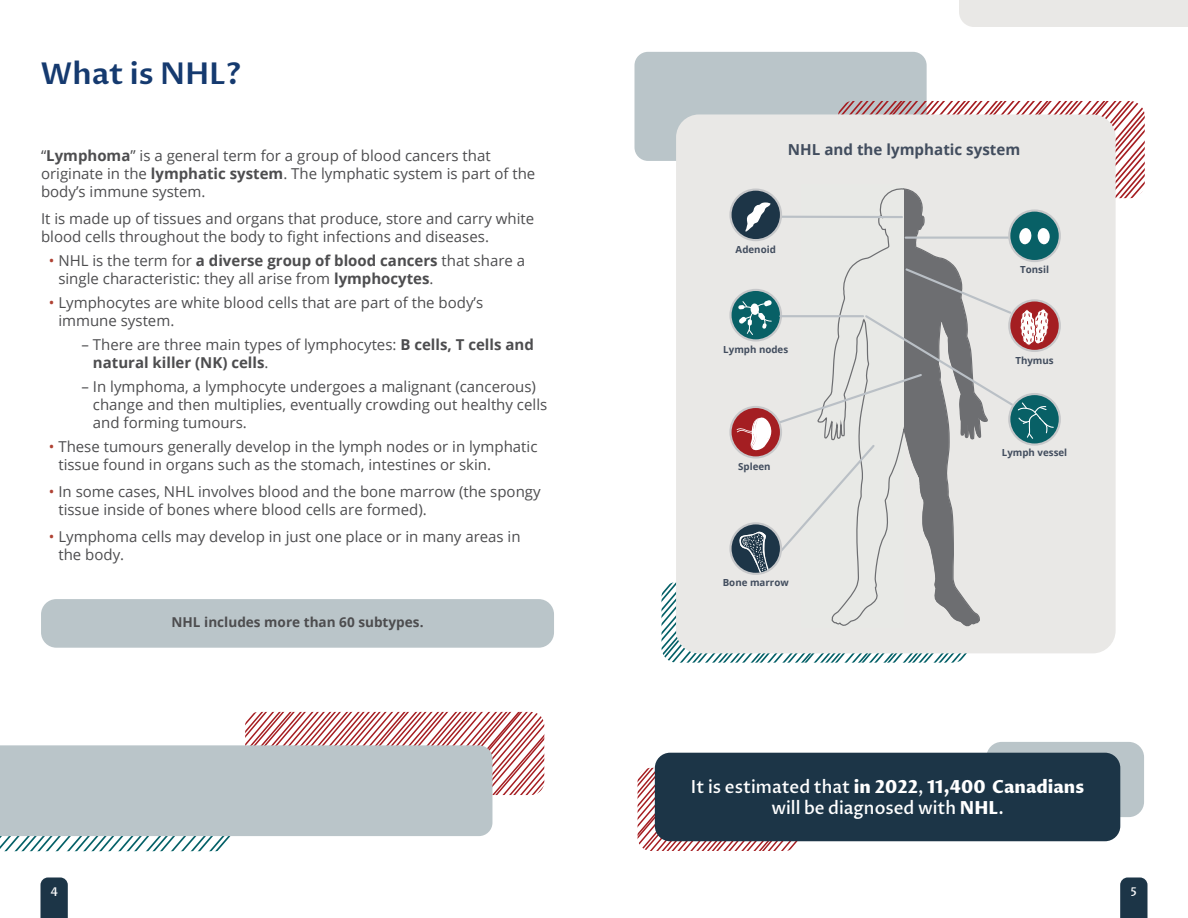
<style>
.page{position:relative;width:1188px;height:918px;background:#fff}
.page>*{position:absolute;margin:0;border:0;box-sizing:border-box;transform-origin:0 0}
.t1{font:600 30px "Proza Libre";color:#153a6f}
.t2{font:500 18px/21.6px "Proza Libre";color:#fff;text-align:center;scale:.94 1}
.t3{font:700 15.15px "Open Sans";color:#424d5e}
.t4{font:15px/18px "Open Sans";color:#4d4d4f}
.t5{font:700 13.65px "Open Sans";color:#4d4d4f}
.t6{font:500 12px "Proza Libre";color:#fff}
.t7{font:700 9.75px "Open Sans";color:#424d5e}
.s1{font-weight:700}
.s2{color:#af4233}
.s3{font-weight:800}
</style>
<div class="page">
<svg style="left:40px;top:878px;width:28px;height:40px"></svg>
<svg style="left:1120px;top:878px;width:27px;height:40px"></svg>
<svg style="left:245px;top:712px;width:299px;height:83px"></svg>
<div style="left:634px;top:52px;width:293px;height:109px;background:#bac5c9;border-radius:14px"></div>
<div style="left:986px;top:742px;width:158px;height:75px;background:#bac5c9;border-radius:15px"></div>
<svg style="left:638px;top:768px;width:160px;height:83px"></svg>
<svg style="left:0;top:836px;width:231px;height:15px"></svg>
<div style="left:655px;top:753px;width:465px;height:88px;background:#1c3547;border-radius:15px"></div>
<div style="left:41px;top:599px;width:513px;height:49px;background:#bac5c9;border-radius:15px"></div>
<div style="left:959px;top:0;width:229px;height:27px;background:#e9e8e6"></div>
<svg style="left:838px;top:101px;width:307px;height:97px"></svg>
<svg style="left:662px;top:582px;width:305px;height:81px"></svg>
<div style="left:676px;top:114px;width:440px;height:539px;background:#e9e8e6;border-radius:23px"></div>
<svg style="left:816px;top:188px;width:173px;height:439px"></svg>
<hr style="left:781px;top:216px;width:121px;height:2px;background:#bac0c6">
<hr style="left:906px;top:237px;width:103px;height:2px;background:#bac0c6">
<svg style="left:730px;top:290px;width:51px;height:50px"></svg>
<svg style="left:730px;top:407px;width:51px;height:50px"></svg>
<svg style="left:730px;top:523px;width:51px;height:51px"></svg>
<div style="left:729px;top:522px;width:53px;height:53px;border:2px solid #c7c8ca;border-radius:50%"></div>
<div style="left:730px;top:190px;width:51px;height:50px;background:#1d3547;border-radius:50%"></div>
<div style="left:729px;top:189px;width:53px;height:52px;border:2px solid #c7c8ca;border-radius:50%"></div>
<svg style="left:745px;top:202px;width:26px;height:30px"></svg>
<svg style="left:1009px;top:300px;width:51px;height:51px"></svg>
<svg style="left:1009px;top:394px;width:51px;height:51px"></svg>
<svg style="left:737px;top:267px;width:317px;height:306px"></svg>
<div style="left:1009px;top:211px;width:51px;height:50px;background:#086066;border-radius:50%"></div>
<div style="left:1008px;top:209px;width:53px;height:53px;border:2px solid #c7c8ca;border-radius:50%"></div>
<svg style="left:1019px;top:228px;width:31px;height:17px"></svg>
<div style="left:0;top:745px;width:492px;height:91px;background:#bac5c9"></div>
<h1 class="t1" style="left:40px;top:55px;width:202px">What is NHL?</h1>
<p class="t4" style="left:41px;top:146px;width:496px">“<span class="s1">Lymphoma</span>” is a general term for a group of blood cancers that originate in the <span class="s1">lymphatic system</span>. The lymphatic system is part of the body’s immune system.</p>
<p class="t4" style="left:41px;top:209px;width:495px">It is made up of tissues and organs that produce, store and carry white blood cells throughout the body to fight infections and diseases.</p>
<p class="t4" style="left:58px;top:251px;width:468px;text-indent:-10px"><span class="s2">•</span> NHL is the term for <span class="s1">a diverse group of blood cancers</span> that share a single characteristic: they all arise from <span class="s1">lymphocytes</span>.</p>
<p class="t4" style="left:58px;top:293px;width:426px;text-indent:-10px"><span class="s2">•</span> Lymphocytes are white blood cells that are part of the body’s immune system.</p>
<p class="t4" style="left:93px;top:335px;width:442px;text-indent:-11px">– There are three main types of lymphocytes: <span class="s1">B cells, T cells and natural killer (NK) cells</span>.</p>
<p class="t4" style="left:93px;top:377px;width:456px;text-indent:-11px">– In lymphoma, a lymphocyte undergoes a malignant (cancerous) change and then multiplies, eventually crowding out healthy cells and forming tumours.</p>
<p class="t4" style="left:58px;top:437px;width:481px;text-indent:-10px"><span class="s2">•</span> These tumours generally develop in the lymph nodes or in lymphatic tissue found in organs such as the stomach, intestines or skin.</p>
<p class="t4" style="left:58px;top:482px;width:484px;text-indent:-10px"><span class="s2">•</span> In some cases, NHL involves blood and the bone marrow (the spongy tissue inside of bones where blood cells are formed).</p>
<p class="t4" style="left:58px;top:527px;width:464px;text-indent:-10px"><span class="s2">•</span> Lymphoma cells may develop in just one place or in many areas in the body.</p>
<p class="t5" style="left:172px;top:613px;width:254px">NHL includes more than 60 subtypes.</p>
<p class="t3" style="left:788px;top:139px;width:234px">NHL and the lymphatic system</p>
<p class="t7" style="left:736px;top:242px;width:42px">Adenoid</p>
<p class="t7" style="left:1020px;top:263px;width:30px">Tonsil</p>
<p class="t7" style="left:723px;top:343px;width:66px">Lymph nodes</p>
<p class="t7" style="left:738px;top:459px;width:34px">Spleen</p>
<p class="t7" style="left:723px;top:576px;width:67px">Bone marrow</p>
<p class="t7" style="left:1015px;top:353px;width:40px">Thymus</p>
<p class="t7" style="left:1002px;top:446px;width:67px">Lymph vessel</p>
<p class="t2" style="left:691px;top:776px;width:420px">It is estimated that <span class="s3">in 2022</span>, <span class="s3">11,400 Canadians </span>will be diagnosed with <span class="s3">NHL</span>.</p>
<p class="t6" style="left:50px;top:885px;width:9px">4</p>
<p class="t6" style="left:1131px;top:885px;width:8px">5</p>
</div>
